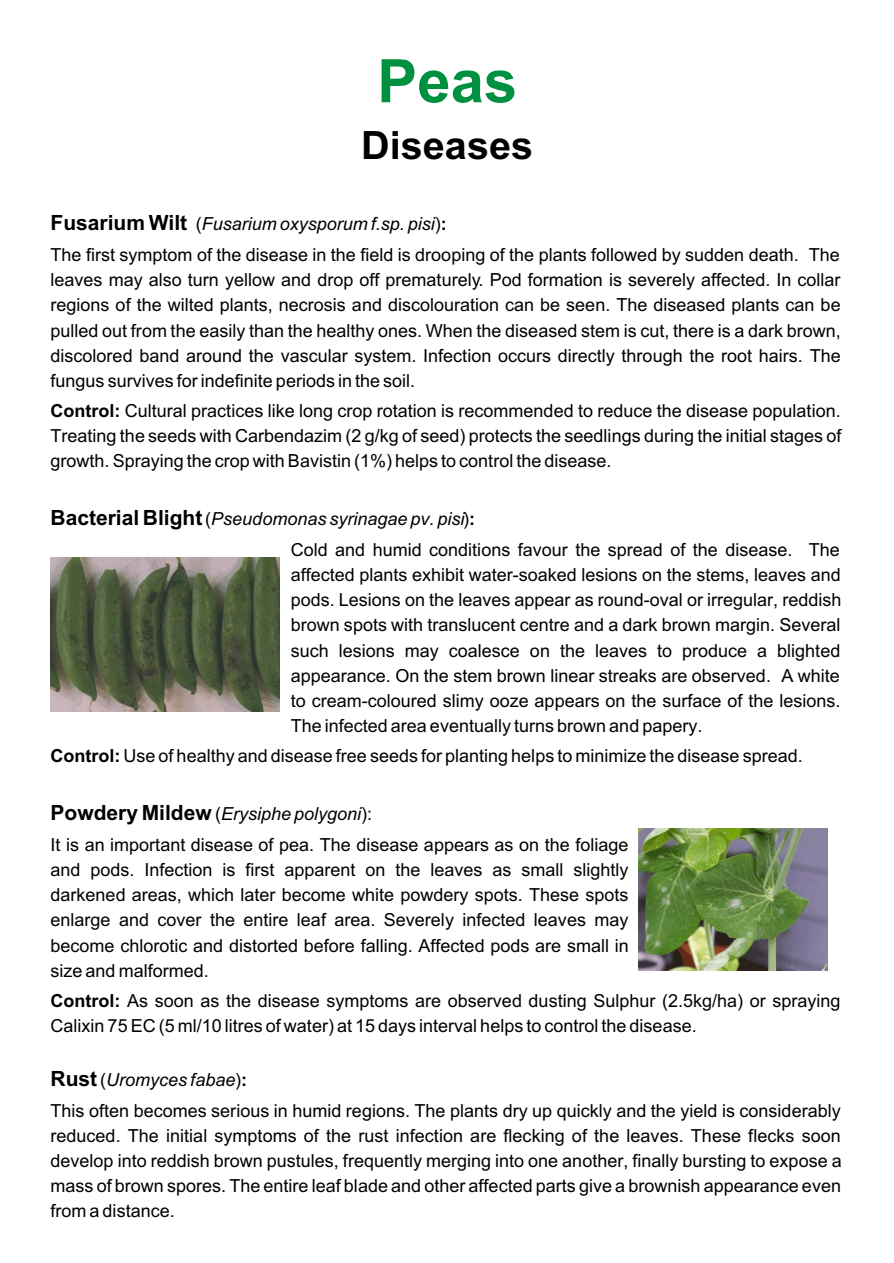
<style>
.page{position:relative;width:894px;height:1263px;background:#fff}
.page>*{position:absolute;margin:0;border:0;box-sizing:border-box;transform-origin:0 0}
.t1{font:700 60px "Arial";color:#009140}
.t2{font:700 39px "Arial";color:#000}
.t3{font:18px/25.2px "Arial";color:#000}
.s1{font-weight:700;font-size:21px}
.s2{font-style:italic}
.s3{font-weight:700}
</style>
<div class="page">
<img style="left:51px;top:557px;width:229px;height:155px">
<img style="left:639px;top:829px;width:188px;height:141px">
<h1 class="t1" style="left:377px;top:59px;width:142px">Peas</h1>
<h2 class="t2" style="left:361px;top:131px;width:173px">Diseases</h2>
<p class="t3" style="left:51px;top:210px;width:791px;line-height:31px"><span class="s1">Fusarium Wilt</span> (<span class="s2">Fusarium oxysporum f.sp. pisi</span>)<span class="s3">:<br></span>The first symptom of the disease in the field is drooping of the plants followed by sudden death. The</p>
<p class="t3" style="left:51px;top:269px;width:792px;text-align:justify">leaves may also turn yellow and drop off prematurely. Pod formation is severely affected. In collar regions of the wilted plants, necrosis and discolouration can be seen. The diseased plants can be pulled out from the easily than the healthy ones. When the diseased stem is cut, there is a dark brown, discolored band around the vascular system. Infection occurs directly through the root hairs. The fungus survives for indefinite periods in the soil.</p>
<p class="t3" style="left:51px;top:400px;width:792px;text-align:justify"><span class="s3">Control:</span> Cultural practices like long crop rotation is recommended to reduce the disease population.<br>Treating the seeds with Carbendazim (2 g/kg of seed) protects the seedlings during the initial stages of growth. Spraying the crop with Bavistin (1%) helps to control the disease.</p>
<p class="t3" style="left:291px;top:505px;width:551px;line-height:31px;text-indent:-240px"><span class="s1">Bacterial Blight</span> (<span class="s2">Pseudomonas syrinagae pv. pisi</span>)<span class="s3">:<br></span>Cold and humid conditions favour the spread of the disease. The</p>
<p class="t3" style="left:291px;top:564px;width:552px;text-align:justify">affected plants exhibit water-soaked lesions on the stems, leaves and pods. Lesions on the leaves appear as round-oval or irregular, reddish brown spots with translucent centre and a dark brown margin. Several such lesions may coalesce on the leaves to produce a blighted appearance. On the stem brown linear streaks are observed. A white to cream-coloured slimy ooze appears on the surface of the lesions.<br>The infected area eventually turns brown and papery.</p>
<p class="t3" style="left:51px;top:745px;width:754px"><span class="s3">Control:</span> Use of healthy and disease free seeds for planting helps to minimize the disease spread.</p>
<p class="t3" style="left:51px;top:800px;width:579px;line-height:31px"><span class="s1">Powdery Mildew</span> (<span class="s2">Erysiphe polygoni</span>):<br>It is an important disease of pea. The disease appears as on the foliage</p>
<p class="t3" style="left:51px;top:859px;width:580px;text-align:justify">and pods. Infection is first apparent on the leaves as small slightly darkened areas, which later become white powdery spots. These spots enlarge and cover the entire leaf area. Severely infected leaves may become chlorotic and distorted before falling. Affected pods are small in size and malformed.</p>
<p class="t3" style="left:51px;top:990px;width:792px"><span class="s3">Control:</span> As soon as the disease symptoms are observed dusting Sulphur (2.5kg/ha) or spraying<br>Calixin 75 EC (5 ml/10 litres of water) at 15 days interval helps to control the disease.</p>
<p class="t3" style="left:51px;top:1065px;width:792px;line-height:31px"><span class="s1">Rust</span> (<span class="s2">Uromyces fabae</span>)<span class="s3">:<br></span>This often becomes serious in humid regions. The plants dry up quickly and the yield is considerably</p>
<p class="t3" style="left:51px;top:1125px;width:793px;text-align:justify">reduced. The initial symptoms of the rust infection are flecking of the leaves. These flecks soon develop into reddish brown pustules, frequently merging into one another, finally bursting to expose a mass of brown spores. The entire leaf blade and other affected parts give a brownish appearance even from a distance.</p>
</div>
